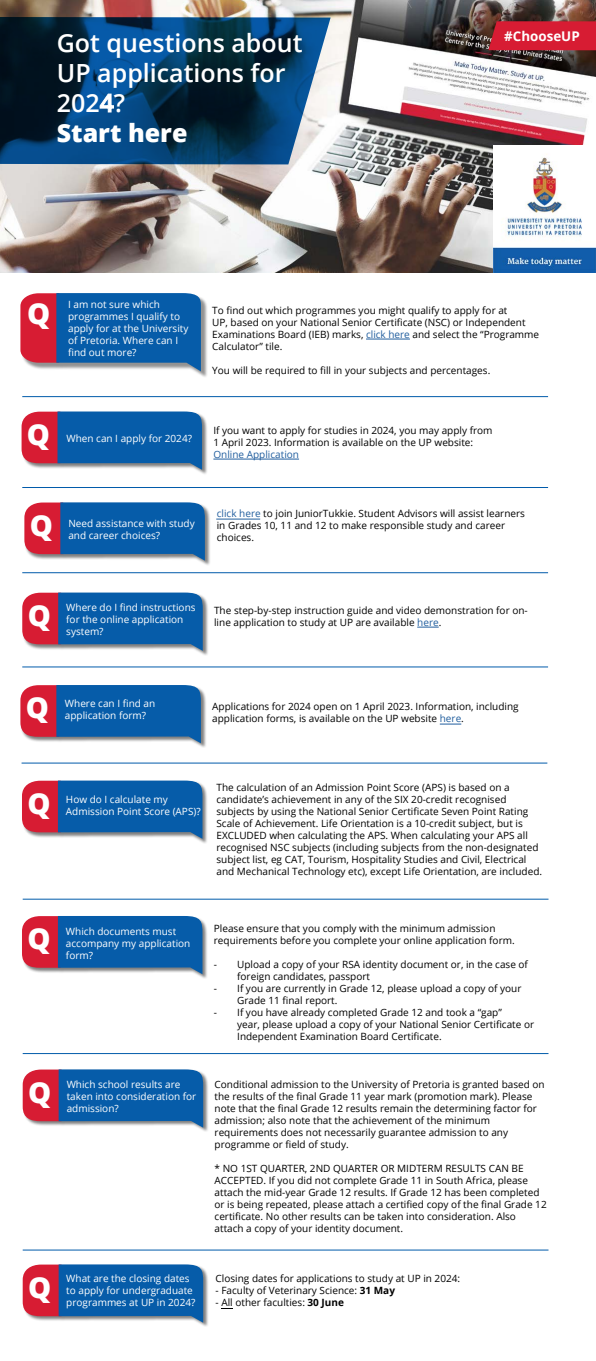
<style>
.page{position:relative;width:596px;height:1361px;background:#fff}
.page>*{position:absolute;margin:0;border:0;box-sizing:border-box;transform-origin:0 0}
.t1{font:800 29px "Open Sans";color:#fff}
.t2{font:600 25px/30px "Open Sans";color:#fff}
.t3{font:800 25px "Open Sans";color:#fff}
.t4{font:700 13.4px "Open Sans";color:#fff}
.t5{font:10px/12px "Open Sans";color:#000}
.t6{font:10px/12px "Open Sans";color:#fff}
.t7{font:10px "Open Sans";color:#215e9e}
.s1{color:#215e9e}
.s2{font-weight:700}
</style>
<div class="page">
<img style="left:0;top:0;width:595px;height:272px">
<svg style="left:0;top:17px;width:330px;height:147px;background:#113e62"></svg>
<img style="left:493px;top:145px;width:102px;height:127px">
<svg style="left:488px;top:21px;width:107px;height:29px;background:#d01d32"></svg>
<hr style="left:366px;top:339px;width:43px;height:1px;background:#215e9e">
<hr style="left:213px;top:459px;width:86px;height:1px;background:#215e9e">
<hr style="left:216px;top:519px;width:44px;height:1px;background:#215e9e">
<svg style="left:417px;top:627px;width:21px;height:1px"></svg>
<svg style="left:439px;top:724px;width:22px;height:1px"></svg>
<hr style="left:22px;top:396px;width:525px;height:1px;background:#005baa">
<div style="left:22px;top:294px;width:185px;height:84px;background:#000;opacity:.43"></div>
<svg style="left:20px;top:293px;width:181px;height:78px;background:#405d98"></svg>
<div style="left:22px;top:412px;width:186px;height:63px;background:#000;opacity:.5"></div>
<svg style="left:22px;top:411px;width:180px;height:59px;background:#43609a"></svg>
<hr style="left:22px;top:487px;width:525px;height:1px;background:#005baa">
<div style="left:24px;top:503px;width:186px;height:63px;background:#000;opacity:.5"></div>
<svg style="left:24px;top:502px;width:181px;height:59px;background:#43609a"></svg>
<hr style="left:22px;top:572px;width:525px;height:1px;background:#005baa">
<div style="left:22px;top:592px;width:186px;height:64px;background:#000;opacity:.5"></div>
<svg style="left:22px;top:592px;width:181px;height:59px;background:#43609a"></svg>
<hr style="left:22px;top:666px;width:525px;height:1px;background:#005baa">
<div style="left:20px;top:685px;width:186px;height:63px;background:#000;opacity:.5"></div>
<svg style="left:20px;top:685px;width:181px;height:58px;background:#405e98"></svg>
<div style="left:22px;top:780px;width:186px;height:64px;background:#000;opacity:.5"></div>
<svg style="left:22px;top:780px;width:180px;height:59px;background:#42609a"></svg>
<hr style="left:23px;top:899px;width:525px;height:1px;background:#005baa">
<div style="left:22px;top:916px;width:186px;height:63px;background:#000;opacity:.5"></div>
<svg style="left:22px;top:916px;width:180px;height:58px;background:#405e98"></svg>
<hr style="left:23px;top:1053px;width:525px;height:1px;background:#005baa">
<div style="left:23px;top:1069px;width:186px;height:64px;background:#000;opacity:.5"></div>
<svg style="left:23px;top:1069px;width:180px;height:58px;background:#405e99"></svg>
<hr style="left:23px;top:1249px;width:525px;height:1px;background:#005baa">
<div style="left:23px;top:1264px;width:186px;height:64px;background:#000;opacity:.5"></div>
<svg style="left:23px;top:1264px;width:180px;height:58px;background:#415e99"></svg>
<hr style="left:22px;top:763px;width:525px;height:1px;background:#005baa">
<h2 class="t2" style="left:57px;top:27px;width:247px">Got questions about<br>UP applications for<br>2024?</h2>
<h2 class="t3" style="left:57px;top:114px;width:132px">Start here</h2>
<h3 class="t4" style="left:504px;top:26px;width:77px">#ChooseUP</h3>
<h1 class="t1" style="left:27px;top:292px;width:25px">Q</h1>
<p class="t6" style="left:68px;top:298px;width:122px">I am not sure which programmes I qualify to apply for at the University of Pretoria. Where can I find out more?</p>
<h1 class="t1" style="left:27px;top:412px;width:25px">Q</h1>
<p class="t6" style="left:66px;top:432px;width:127px">When can I apply for 2024?</p>
<p class="t5" style="left:212px;top:304px;width:328px">To find out which programmes you might qualify to apply for at<br>UP, based on your National Senior Certificate (NSC) or Independent Examinations Board (IEB) marks, <span class="s1">click here</span> and select the “Programme Calculator” tile.</p>
<p class="t5" style="left:212px;top:364px;width:279px">You will be required to fill in your subjects and percentages.</p>
<p class="t5" style="left:213px;top:424px;width:280px">If you want to apply for studies in 2024, you may apply from<br>1 April 2023. Information is available on the UP website:</p>
<p class="t7" style="left:213px;top:448px;width:87px">Online Application</p>
<h1 class="t1" style="left:30px;top:503px;width:25px">Q</h1>
<p class="t6" style="left:68px;top:517px;width:128px">Need assistance with study and career choices?</p>
<p class="t5" style="left:217px;top:507px;width:309px"><span class="s1">click here</span> to join JuniorTukkie. Student Advisors will assist learners in Grades 10, 11 and 12 to make responsible study and career choices.</p>
<h1 class="t1" style="left:28px;top:593px;width:25px">Q</h1>
<p class="t6" style="left:66px;top:601px;width:131px">Where do I find instructions for the online application system?</p>
<p class="t5" style="left:214px;top:604px;width:315px">The step-by-step instruction guide and video demonstration for on&shy;line application to study at UP are available <span class="s1">here</span>.</p>
<h1 class="t1" style="left:26px;top:686px;width:25px">Q</h1>
<p class="t6" style="left:65px;top:697px;width:92px">Where can I find an application form?</p>
<p class="t5" style="left:212px;top:700px;width:308px">Applications for 2024 open on 1 April 2023. Information, including application forms, is available on the UP website <span class="s1">here</span>.</p>
<h1 class="t1" style="left:27px;top:781px;width:25px">Q</h1>
<p class="t6" style="left:66px;top:793px;width:136px">How do I calculate my<br>Admission Point Score (APS)?</p>
<p class="t5" style="left:216px;top:781px;width:327px">The calculation of an Admission Point Score (APS) is based on a candidate’s achievement in any of the SIX 20-credit recognised subjects by using the National Senior Certificate Seven Point Rating Scale of Achievement. Life Orientation is a 10-credit subject, but is EXCLUDED when calculating the APS. When calculating your APS all recognised NSC subjects (including subjects from the non-designated subject list, eg CAT, Tourism, Hospitality Studies and Civil, Electrical and Mechanical Technology etc), except Life Orientation, are included.</p>
<h1 class="t1" style="left:27px;top:917px;width:25px">Q</h1>
<p class="t6" style="left:66px;top:925px;width:126px">Which documents must accompany my application form?</p>
<h1 class="t1" style="left:28px;top:1070px;width:25px">Q</h1>
<p class="t6" style="left:67px;top:1078px;width:131px">Which school results are taken into consideration for admission?</p>
<h1 class="t1" style="left:28px;top:1265px;width:25px">Q</h1>
<p class="t6" style="left:66px;top:1272px;width:130px">What are the closing dates to apply for undergraduate programmes at UP in 2024?</p>
<p class="t5" style="left:214px;top:922px;width:302px">Please ensure that you comply with the minimum admission requirements before you complete your online application form.</p>
<p class="t5" style="left:237px;top:958px;width:292px;text-indent:-23px">- Upload a copy of your RSA identity document or, in the case of foreign candidates, passport</p>
<p class="t5" style="left:237px;top:982px;width:285px;text-indent:-23px">- If you are currently in Grade 12, please upload a copy of your<br>Grade 11 final report.</p>
<p class="t5" style="left:237px;top:1006px;width:298px;text-indent:-23px">- If you have already completed Grade 12 and took a “gap”<br>year, please upload a copy of your National Senior Certificate or<br>Independent Examination Board Certificate.</p>
<p class="t5" style="left:214px;top:1078px;width:331px">Conditional admission to the University of Pretoria is granted based on the results of the final Grade 11 year mark (promotion mark). Please note that the final Grade 12 results remain the determining factor for admission; also note that the achievement of the minimum requirements does not necessarily guarantee admission to any programme or field of study.</p>
<p class="t5" style="left:214px;top:1162px;width:333px">* NO 1ST QUARTER, 2ND QUARTER OR MIDTERM RESULTS CAN BE ACCEPTED. If you did not complete Grade 11 in South Africa, please attach the mid-year Grade 12 results. If Grade 12 has been completed or is being repeated, please attach a certified copy of the final Grade 12 certificate. No other results can be taken into consideration. Also attach a copy of your identity document.</p>
<p class="t5" style="left:215px;top:1272px;width:246px">Closing dates for applications to study at UP in 2024:</p>
<p class="t5" style="left:215px;top:1284px;width:181px">- Faculty of Veterinary Science: <span class="s2">31 May</span></p>
<p class="t5" style="left:215px;top:1296px;width:130px">- All other faculties: <span class="s2">30 June</span></p>
</div>
